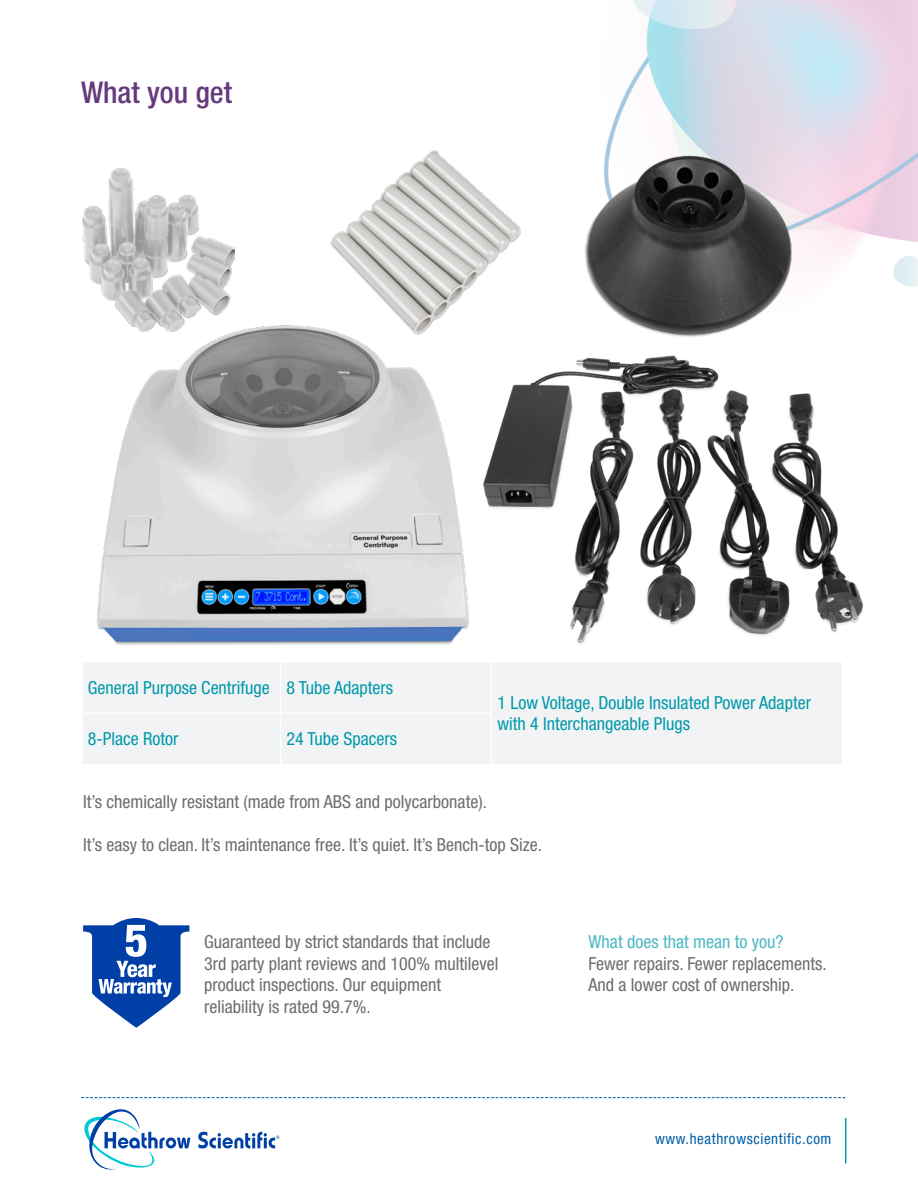
<style>
.page{position:relative;width:918px;height:1188px;background:#fff}
.page>*{position:absolute;margin:0;border:0;box-sizing:border-box;transform-origin:0 0}
.t1{font:500 condensed 30px "Helvetica Neue LT Std";color:#663a7e}
.t2{font:condensed 18px/21.6px "Helvetica Neue LT Std";color:#6c6d70}
.t3{font:condensed 18px/21.6px "Helvetica Neue LT Std";color:#0099ab}
.t4{font:condensed 18px "Helvetica Neue LT Std";color:#4db8c4}
.t5{font:condensed 15px "Helvetica Neue LT Std";letter-spacing:.04em;color:#005fa7}
</style>
<div class="page">
<img style="left:606px;top:0;width:312px;height:287px">
<img style="left:96px;top:325px;width:374px;height:320px">
<img style="left:82px;top:168px;width:153px;height:164px">
<img style="left:327px;top:150px;width:194px;height:190px">
<img style="left:584px;top:149px;width:219px;height:183px">
<div style="left:83px;top:663px;width:759px;height:101px;background:#f2f3f4"></div>
<hr style="left:280px;top:662px;width:1px;height:51px;background:#fff">
<hr style="left:491px;top:662px;width:1px;height:51px;background:#fff">
<hr style="left:81px;top:713px;width:199px;height:1px;background:#fff">
<hr style="left:280px;top:713px;width:212px;height:1px;background:#fff">
<hr style="left:280px;top:714px;width:1px;height:50px;background:#fff">
<hr style="left:491px;top:714px;width:1px;height:50px;background:#fff">
<svg style="left:83px;top:918px;width:106px;height:110px"></svg>
<svg style="left:84px;top:1109px;width:195px;height:61px"></svg>
<svg style="left:81px;top:1097px;width:765px;height:1px"></svg>
<hr style="left:845px;top:1118px;width:1px;height:46px;background:#0099ab">
<img style="left:472px;top:332px;width:391px;height:312px">
<p class="t1" style="left:81px;top:75px;width:153px">What you get</p>
<p class="t3" style="left:88px;top:677px;width:184px">General Purpose Centrifuge</p>
<p class="t3" style="left:286px;top:677px;width:108px">8 Tube Adapters</p>
<p class="t3" style="left:88px;top:728px;width:92px">8-Place Rotor</p>
<p class="t3" style="left:286px;top:728px;width:112px">24 Tube Spacers</p>
<p class="t3" style="left:497px;top:692px;width:315px">1 Low Voltage, Double Insulated Power Adapter with 4 Interchangeable Plugs</p>
<p class="t2" style="left:83px;top:790px;width:405px">It’s chemically resistant (made from ABS and polycarbonate).</p>
<p class="t2" style="left:83px;top:834px;width:460px">It’s easy to clean. It’s maintenance free. It’s quiet. It’s Bench-top Size.</p>
<p class="t2" style="left:204px;top:931px;width:296px">Guaranteed by strict standards that include 3rd party plant reviews and 100% multilevel product inspections. Our equipment reliability is rated 99.7%.</p>
<p class="t4" style="left:589px;top:931px;width:196px">What does that mean to you?</p>
<p class="t2" style="left:589px;top:952px;width:240px">Fewer repairs. Fewer replacements.<br>And a lower cost of ownership.</p>
<p class="t5" style="left:655px;top:1130px;width:178px">www.heathrowscientific.com</p>
</div>
